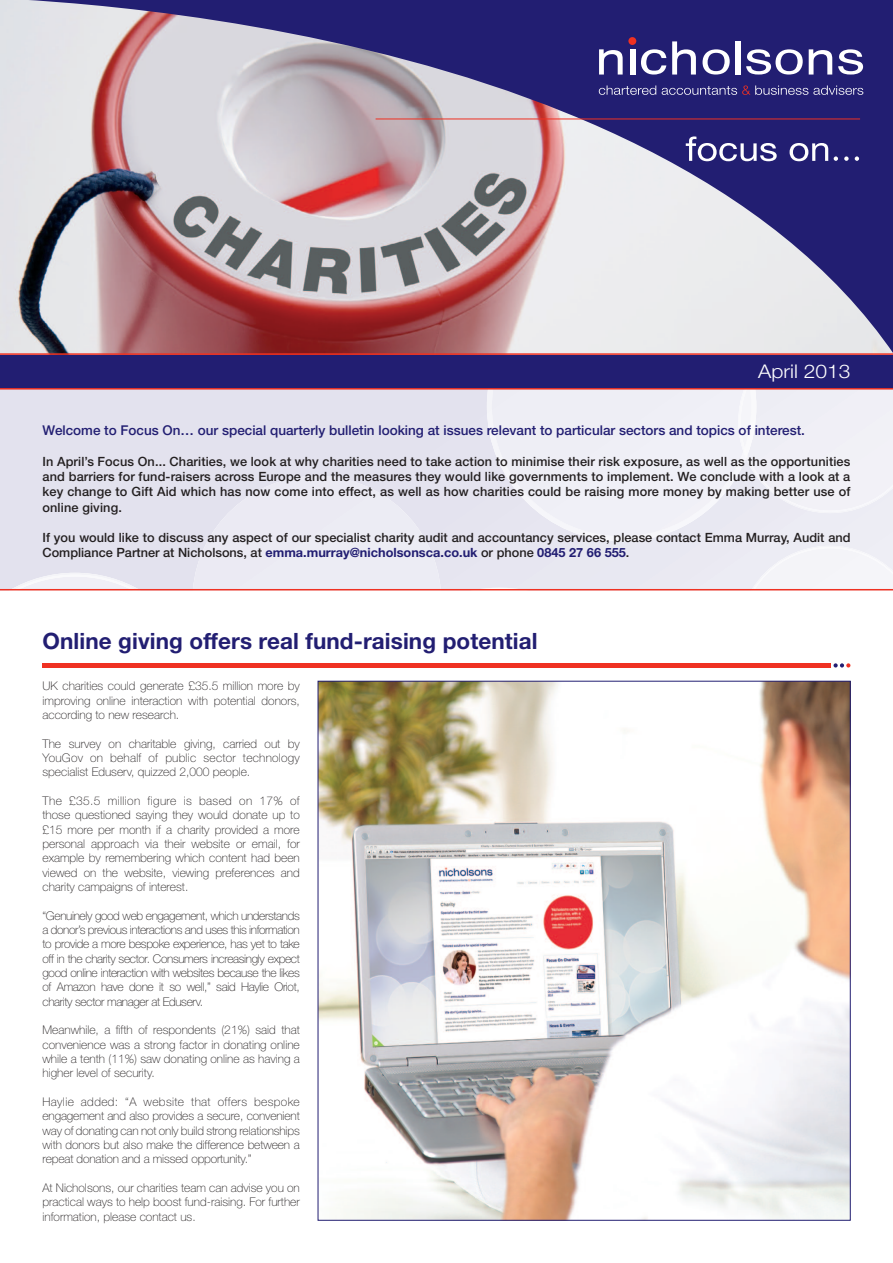
<style>
.page{position:relative;width:893px;height:1263px;background:#fff}
.page>*{position:absolute;margin:0;border:0;box-sizing:border-box;transform-origin:0 0}
.t1{font:700 22.5px "Helvetica Neue";letter-spacing:.005em;color:#221e72}
.t2{font:300 18.9px "Helvetica Neue";color:#fff;scale:1.11 1}
.t3{font:500 13.5px "Helvetica Neue";color:#221e72}
.t4{font:500 12.75px/15.3px "Helvetica Neue";color:#231f20;text-align:justify}
.t5{font:100 12px/14.2px "Helvetica Neue";color:#231f20;text-align:justify}
.s1{font-weight:700;color:#221e72}
</style>
<div class="page">
<div style="left:0;top:390px;width:470px;height:199px;background:#e3e2ee"></div>
<div style="left:193px;top:476px;width:248px;height:113px;background:#ebeaf3"></div>
<svg style="left:9px;top:573px;width:132px;height:16px"></svg>
<svg style="left:470px;top:390px;width:423px;height:199px"></svg>
<div style="left:0;top:353px;width:893px;height:36px;background:#221e72"></div>
<svg style="left:0;top:0;width:893px;height:353px;background:#9d8da6"></svg>
<svg style="left:686px;top:136px;width:91px;height:25px"></svg>
<svg style="left:790px;top:143px;width:38px;height:18px"></svg>
<svg style="left:834px;top:156px;width:4px;height:5px"></svg>
<svg style="left:844px;top:156px;width:5px;height:5px"></svg>
<svg style="left:855px;top:156px;width:4px;height:5px"></svg>
<svg style="left:599px;top:49px;width:24px;height:26px"></svg>
<div style="left:630px;top:49px;width:5px;height:26px;background:#fff"></div>
<svg style="left:641px;top:49px;width:25px;height:26px"></svg>
<svg style="left:672px;top:41px;width:24px;height:34px"></svg>
<svg style="left:702px;top:49px;width:28px;height:26px"></svg>
<div style="left:735px;top:41px;width:5px;height:34px;background:#fff"></div>
<svg style="left:746px;top:49px;width:57px;height:26px"></svg>
<svg style="left:809px;top:49px;width:23px;height:26px"></svg>
<svg style="left:838px;top:49px;width:25px;height:26px"></svg>
<div style="left:628px;top:37px;width:8px;height:8px;background:#ef3122;border-radius:50%"></div>
<svg style="left:599px;top:85px;width:57px;height:10px"></svg>
<svg style="left:662px;top:85px;width:201px;height:10px;background:#504a8c"></svg>
<hr style="left:376px;top:119px;width:484px;height:1px;background:#ef3122">
<hr style="left:0;top:589px;width:893px;height:1px;background:#ef3122">
<hr style="left:0;top:353px;width:893px;height:2px;background:#ef3122">
<hr style="left:0;top:388px;width:893px;height:2px;background:#ef3122">
<div style="left:43px;top:663px;width:807px;height:5px;background:#ef3122"></div>
<img style="left:320px;top:683px;width:528px;height:535px">
<p class="t2" style="left:758px;top:359px;width:85px">April 2013</p>
<p class="t3" style="left:43px;top:422px;width:764px">Welcome to Focus On… our special quarterly bulletin looking at issues relevant to particular sectors and topics of interest.</p>
<p class="t4" style="left:43px;top:453px;width:809px">In April’s Focus On... Charities, we look at why charities need to take action to minimise their risk exposure, as well as the opportunities and barriers for fund-raisers across Europe and the measures they would like governments to implement. We conclude with a look at a key change to Gift Aid which has now come into effect, as well as how charities could be raising more money by making better use of online giving.</p>
<p class="t4" style="left:43px;top:530px;width:809px">If you would like to discuss any aspect of our specialist charity audit and accountancy services, please contact Emma Murray, Audit and<br>Compliance Partner at Nicholsons, at <span class="s1">emma.murray@nicholsonsca.co.uk</span> or phone <span class="s1">0845 27 66 555</span>.</p>
<p class="t1" style="left:43px;top:627px;width:497px">Online giving offers real fund-raising potential</p>
<p class="t5" style="left:43px;top:679px;width:259px">UK charities could generate £35.5 million more by improving online interaction with potential donors, according to new research.</p>
<p class="t5" style="left:43px;top:736px;width:259px">The survey on charitable giving, carried out by YouGov on behalf of public sector technology specialist Eduserv, quizzed 2,000 people.</p>
<p class="t5" style="left:43px;top:794px;width:259px">The £35.5 million figure is based on 17% of those questioned saying they would donate up to £15 more per month if a charity provided a more personal approach via their website or email, for example by remembering which content had been viewed on the website, viewing preferences and charity campaigns of interest.</p>
<p class="t5" style="left:43px;top:908px;width:259px">“Genuinely good web engagement, which understands a donor’s previous interactions and uses this information to provide a more bespoke experience, has yet to take off in the charity sector. Consumers increasingly expect good online interaction with websites because the likes of Amazon have done it so well,” said Haylie Oriot, charity sector manager at Eduserv.</p>
<p class="t5" style="left:43px;top:1023px;width:259px">Meanwhile, a fifth of respondents (21%) said that convenience was a strong factor in donating online while a tenth (11%) saw donating online as having a higher level of security.</p>
<p class="t5" style="left:43px;top:1094px;width:259px">Haylie added: “A website that offers bespoke engagement and also provides a secure, convenient way of donating can not only build strong relationships with donors but also make the difference between a repeat donation and a missed opportunity.”</p>
<p class="t5" style="left:43px;top:1180px;width:259px">At Nicholsons, our charities team can advise you on practical ways to help boost fund-raising. For further information, please contact us.</p>
</div>
